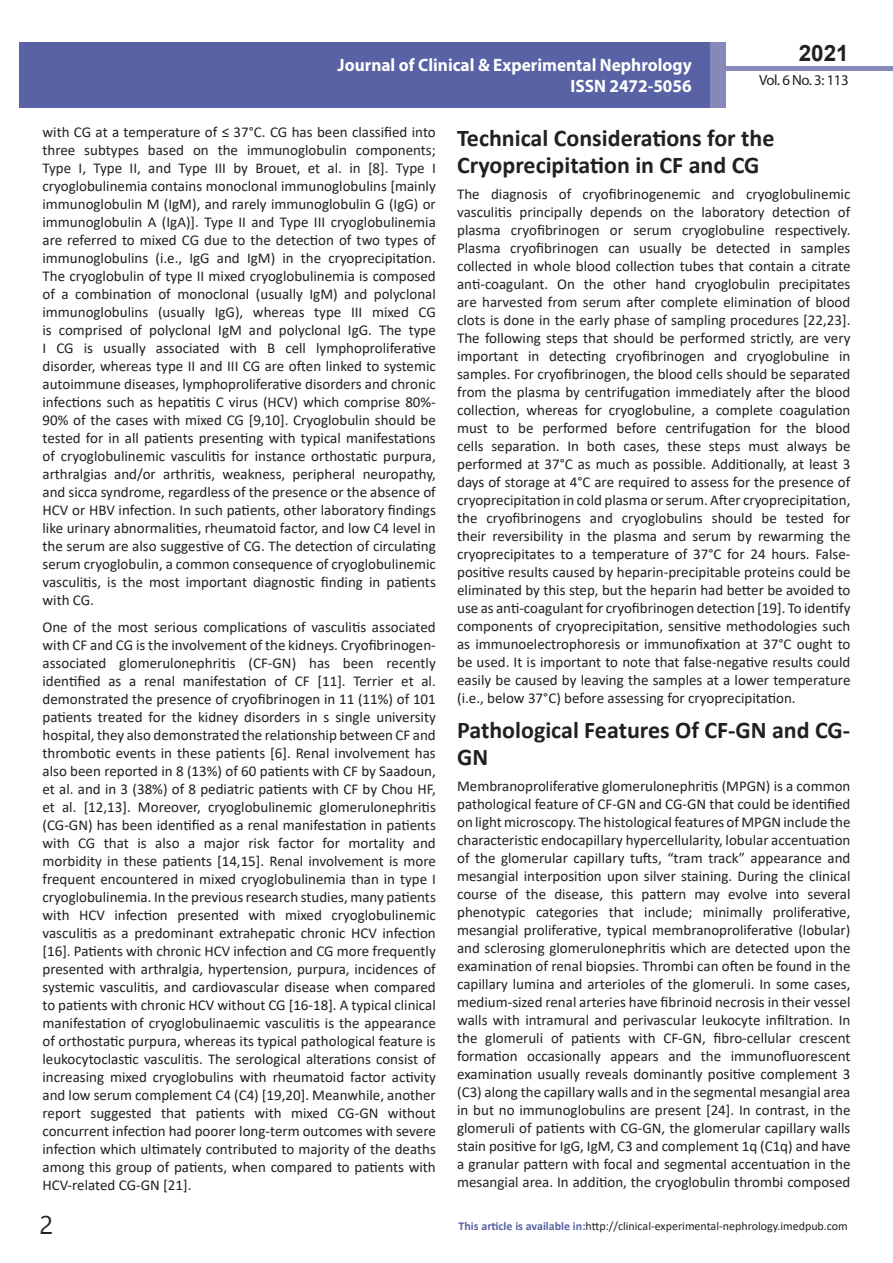
<style>
.page{position:relative;width:893px;height:1263px;background:#fff}
.page>*{position:absolute;margin:0;border:0;box-sizing:border-box;transform-origin:0 0}
.t1{font:25.5px "Nirmala UI";color:#231f20}
.side-heading{font:700 24px/26.4px "Calibri";color:#231f20}
.t2{font:700 22.5px "Arial";color:#231f20}
.t3{font:700 18px/21.6px "Myriad Pro";color:#fff;text-align:right;scale:.96 1}
.Body_Text_First_Inde{font:15px/18px "Calibri";color:#231f20;text-align:justify}
.t4{font:14.85px "Myriad Pro";letter-spacing:-.03em;color:#231f20}
.t5{font:12px "Calibri";color:#231f20}
.s1{font-weight:700;color:#5862a4}
</style>
<div class="page">
<div style="left:722px;top:66px;width:171px;height:5px;background:#8688ba"></div>
<div style="left:19px;top:42px;width:706px;height:66px;background:#5862a4"></div>
<div style="left:710px;top:42px;width:15px;height:66px;background:#8688ba"></div>
<h3 class="t2" style="left:799px;top:38px;width:52px">2021</h3>
<p class="t4" style="left:759px;top:71px;width:91px">Vol. 6 No. 3: 113</p>
<p class="t3" style="left:338px;top:53px;width:370px">Journal of Clinical &amp; Experimental Nephrology<br>ISSN 2472-5056</p>
<p class="Body_Text_First_Inde" style="left:43px;top:123px;width:395px">with CG at a temperature of ≤ 37°C. CG has been classified into three subtypes based on the immunoglobulin components; Type I, Type II, and Type III by Brouet, et al. in [8]. Type I cryoglobulinemia contains monoclonal immunoglobulins [mainly immunoglobulin M (IgM), and rarely immunoglobulin G (IgG) or immunoglobulin A (IgA)]. Type II and Type III cryoglobulinemia are referred to mixed CG due to the detection of two types of immunoglobulins (i.e., IgG and IgM) in the cryoprecipitation.<br>The cryoglobulin of type II mixed cryoglobulinemia is composed of a combination of monoclonal (usually IgM) and polyclonal immunoglobulins (usually IgG), whereas type III mixed CG is comprised of polyclonal IgM and polyclonal IgG. The type I CG is usually associated with B cell lymphoproliferative disorder, whereas type II and III CG are often linked to systemic autoimmune diseases, lymphoproliferative disorders and chronic infections such as hepatitis C virus (HCV) which comprise 80%- 90% of the cases with mixed CG [9,10]. Cryoglobulin should be tested for in all patients presenting with typical manifestations of cryoglobulinemic vasculitis for instance orthostatic purpura, arthralgias and/or arthritis, weakness, peripheral neuropathy, and sicca syndrome, regardless of the presence or the absence of HCV or HBV infection. In such patients, other laboratory findings like urinary abnormalities, rheumatoid factor, and low C4 level in the serum are also suggestive of CG. The detection of circulating serum cryoglobulin, a common consequence of cryoglobulinemic vasculitis, is the most important diagnostic finding in patients with CG.</p>
<p class="Body_Text_First_Inde" style="left:43px;top:617px;width:395px">One of the most serious complications of vasculitis associated with CF and CG is the involvement of the kidneys. Cryofibrinogen&shy;associated glomerulonephritis (CF-GN) has been recently identified as a renal manifestation of CF [11]. Terrier et al. demonstrated the presence of cryofibrinogen in 11 (11%) of 101 patients treated for the kidney disorders in s single university hospital, they also demonstrated the relationship between CF and thrombotic events in these patients [6]. Renal involvement has also been reported in 8 (13%) of 60 patients with CF by Saadoun, et al. and in 3 (38%) of 8 pediatric patients with CF by Chou HF, et al. [12,13]. Moreover, cryoglobulinemic glomerulonephritis (CG-GN) has been identified as a renal manifestation in patients with CG that is also a major risk factor for mortality and morbidity in these patients [14,15]. Renal involvement is more frequent encountered in mixed cryoglobulinemia than in type I cryoglobulinemia. In the previous research studies, many patients with HCV infection presented with mixed cryoglobulinemic vasculitis as a predominant extrahepatic chronic HCV infection [16]. Patients with chronic HCV infection and CG more frequently presented with arthralgia, hypertension, purpura, incidences of systemic vasculitis, and cardiovascular disease when compared to patients with chronic HCV without CG [16-18]. A typical clinical manifestation of cryoglobulinaemic vasculitis is the appearance of orthostatic purpura, whereas its typical pathological feature is leukocytoclastic vasculitis. The serological alterations consist of increasing mixed cryoglobulins with rheumatoid factor activity and low serum complement C4 (C4) [19,20]. Meanwhile, another report suggested that patients with mixed CG-GN without concurrent infection had poorer long-term outcomes with severe infection which ultimately contributed to majority of the deaths among this group of patients, when compared to patients with HCV-related CG-GN [21].</p>
<p class="side-heading" style="left:457px;top:125px;width:319px">Technical Considerations for the<br>Cryoprecipitation in CF and CG</p>
<p class="Body_Text_First_Inde" style="left:457px;top:185px;width:395px">The diagnosis of cryofibrinogenemic and cryoglobulinemic vasculitis principally depends on the laboratory detection of plasma cryofibrinogen or serum cryoglobuline respectively.<br>Plasma cryofibrinogen can usually be detected in samples collected in whole blood collection tubes that contain a citrate anti-coagulant. On the other hand cryoglobulin precipitates are harvested from serum after complete elimination of blood clots is done in the early phase of sampling procedures [22,23].<br>The following steps that should be performed strictly, are very important in detecting cryofibrinogen and cryoglobuline in samples. For cryofibrinogen, the blood cells should be separated from the plasma by centrifugation immediately after the blood collection, whereas for cryoglobuline, a complete coagulation must to be performed before centrifugation for the blood cells separation. In both cases, these steps must always be performed at 37°C as much as possible. Additionally, at least 3 days of storage at 4°C are required to assess for the presence of cryoprecipitation in cold plasma or serum. After cryoprecipitation, the cryofibrinogens and cryoglobulins should be tested for their reversibility in the plasma and serum by rewarming the cryoprecipitates to a temperature of 37°C for 24 hours. False&shy;positive results caused by heparin-precipitable proteins could be eliminated by this step, but the heparin had better be avoided to use as anti-coagulant for cryofibrinogen detection [19]. To identify components of cryoprecipitation, sensitive methodologies such as immunoelectrophoresis or immunofixation at 37°C ought to be used. It is important to note that false-negative results could easily be caused by leaving the samples at a lower temperature (i.e., below 37°C) before assessing for cryoprecipitation.</p>
<p class="side-heading" style="left:457px;top:717px;width:395px">Pathological Features Of CF-GN and CG-<br>GN</p>
<p class="Body_Text_First_Inde" style="left:457px;top:777px;width:395px">Membranoproliferative glomerulonephritis (MPGN) is a common pathological feature of CF-GN and CG-GN that could be identified on light microscopy. The histological features of MPGN include the characteristic endocapillary hypercellularity, lobular accentuation of the glomerular capillary tufts, “tram track” appearance and mesangial interposition upon silver staining. During the clinical course of the disease, this pattern may evolve into several phenotypic categories that include; minimally proliferative, mesangial proliferative, typical membranoproliferative (lobular) and sclerosing glomerulonephritis which are detected upon the examination of renal biopsies. Thrombi can often be found in the capillary lumina and arterioles of the glomeruli. In some cases, medium-sized renal arteries have fibrinoid necrosis in their vessel walls with intramural and perivascular leukocyte infiltration. In the glomeruli of patients with CF-GN, fibro-cellular crescent formation occasionally appears and the immunofluorescent examination usually reveals dominantly positive complement 3 (C3) along the capillary walls and in the segmental mesangial area in but no immunoglobulins are present [24]. In contrast, in the glomeruli of patients with CG-GN, the glomerular capillary walls stain positive for IgG, IgM, C3 and complement 1q (C1q) and have a granular pattern with focal and segmental accentuation in the mesangial area. In addition, the cryoglobulin thrombi composed</p>
<h1 class="t1" style="left:40px;top:1204px;width:15px">2</h1>
<p class="t5" style="left:459px;top:1217px;width:391px"><span class="s1">This article is available in:</span>http://clinical-experimental-nephrology.imedpub.com</p>
</div>
